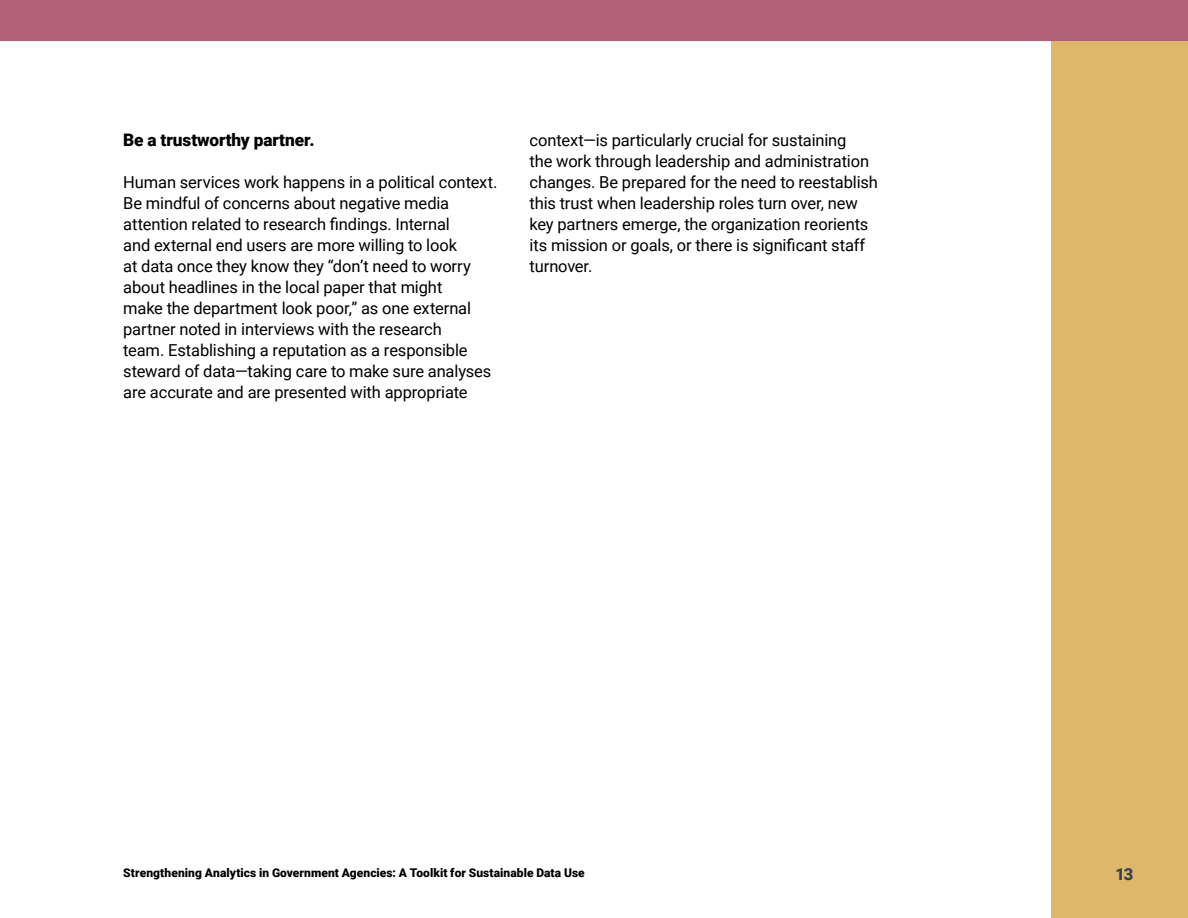
<style>
.page{position:relative;width:1188px;height:918px;background:#fff}
.page>*{position:absolute;margin:0;border:0;box-sizing:border-box;transform-origin:0 0}
.t1{font:900 17.25px "Roboto";letter-spacing:-.005em;color:#000}
.t2{font:16.5px/21px "Roboto";letter-spacing:-.01em;color:#000}
.t3{font:900 16.5px "Roboto";color:#354254}
.t4{font:900 12px "Roboto";letter-spacing:.005em;color:#000}
</style>
<div class="page">
<div style="left:1051px;top:0;width:137px;height:918px;background:#dfb76b"></div>
<div style="left:0;top:0;width:1188px;height:40px;background:#b26077"></div>
<h3 class="t1" style="left:123px;top:128px;width:193px">Be a trustworthy partner.</h3>
<p class="t2" style="left:123px;top:171px;width:376px">Human services work happens in a political context.<br>Be mindful of concerns about negative media attention related to research findings. Internal<br>and external end users are more willing to look<br>at data once they know they “don’t need to worry about headlines in the local paper that might<br>make the department look poor,” as one external partner noted in interviews with the research<br>team. Establishing a reputation as a responsible steward of data—taking care to make sure analyses are accurate and are presented with appropriate</p>
<p class="t2" style="left:530px;top:129px;width:350px">context—is particularly crucial for sustaining<br>the work through leadership and administration changes. Be prepared for the need to reestablish this trust when leadership roles turn over, new key partners emerge, the organization reorients its mission or goals, or there is significant staff turnover.</p>
<p class="t4" style="left:123px;top:865px;width:463px">Strengthening Analytics in Government Agencies: A Toolkit for Sustainable Data Use</p>
<p class="t3" style="left:1116px;top:862px;width:19px">13</p>
</div>
